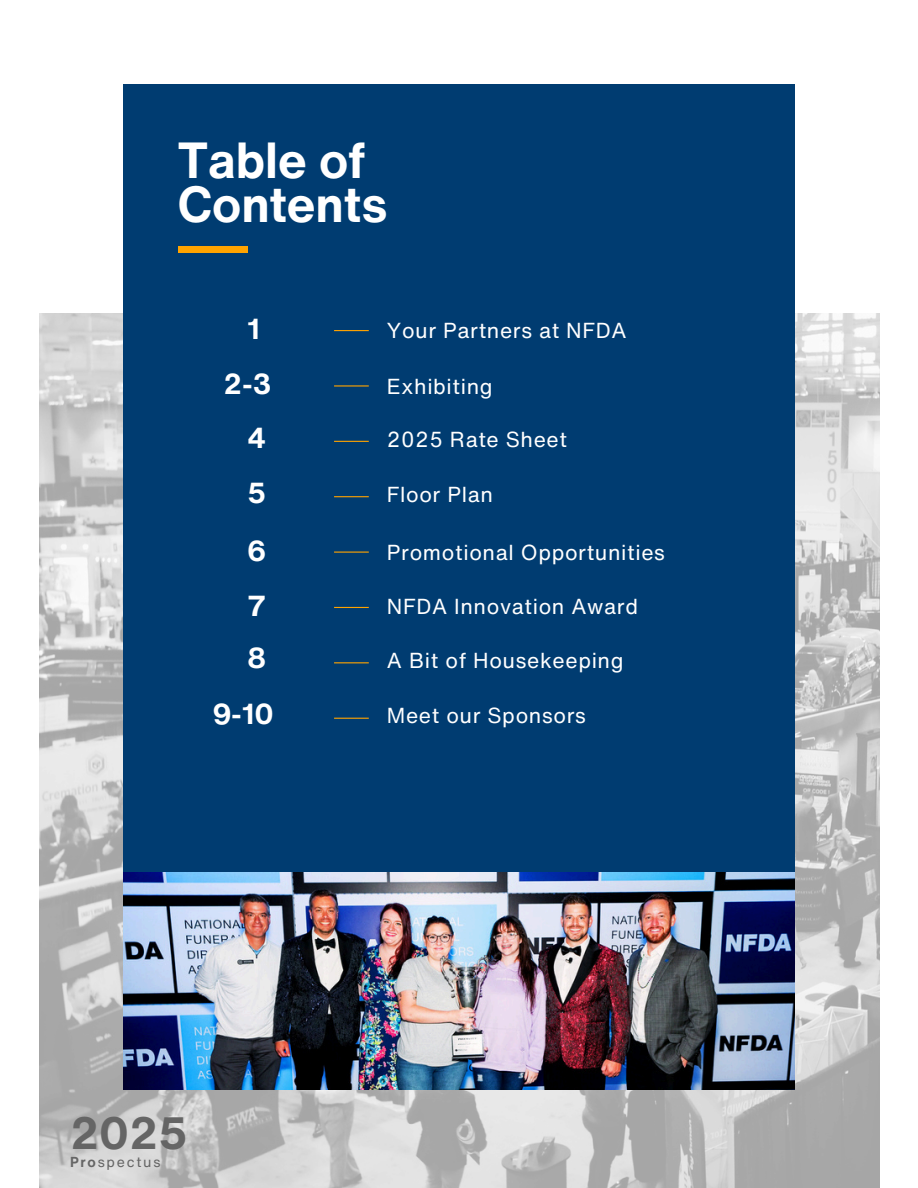
<style>
.page{position:relative;width:918px;height:1188px;background:#fff}
.page>*{position:absolute;margin:0;border:0;box-sizing:border-box;transform-origin:0 0}
.t1{font:700 49.35px/43.8px "Helvetica Now Text";color:#fff}
.t2{font:700 44.1px "Helvetica Now Text";color:#656565}
.t3{font:700 28.2px "Helvetica Now Text";color:#fff}
.t4{font:21.15px "Helvetica Now Text";letter-spacing:.03em;color:#fff}
.t5{font:14.1px "Helvetica Now Text";letter-spacing:.125em;color:#656565}
.s1{font-weight:700}
</style>
<div class="page">
<img style="left:39px;top:313px;width:840px;height:875px">
<img style="left:123px;top:871px;width:672px;height:218px">
<div style="left:123px;top:84px;width:672px;height:787px;background:#003c71"></div>
<div style="left:178px;top:246px;width:69px;height:7px;background:#ffa300"></div>
<hr style="left:334px;top:330px;width:35px;height:1px;background:#ffa300">
<hr style="left:334px;top:385px;width:35px;height:2px;background:#ffa300">
<hr style="left:334px;top:441px;width:35px;height:1px;background:#ffa300">
<hr style="left:334px;top:496px;width:35px;height:1px;background:#ffa300">
<hr style="left:334px;top:552px;width:35px;height:1px;background:#ffa300">
<hr style="left:334px;top:607px;width:35px;height:1px;background:#ffa300">
<hr style="left:334px;top:662px;width:35px;height:1px;background:#ffa300">
<hr style="left:334px;top:718px;width:35px;height:1px;background:#ffa300">
<h1 class="t1" style="left:178px;top:137px;width:211px">Table of<br>Contents</h1>
<p class="t3" style="left:247px;top:307px;width:14px">1</p>
<h2 class="t4" style="left:387px;top:315px;width:241px">Your Partners at NFDA</h2>
<p class="t3" style="left:223px;top:362px;width:49px">2-3</p>
<p class="t4" style="left:387px;top:370px;width:107px">Exhibiting</p>
<p class="t3" style="left:247px;top:417px;width:20px">4</p>
<p class="t4" style="left:387px;top:424px;width:182px">2025 Rate Sheet</p>
<p class="t3" style="left:247px;top:472px;width:20px">5</p>
<h2 class="t4" style="left:387px;top:478px;width:108px">Floor Plan</h2>
<p class="t3" style="left:247px;top:530px;width:20px">6</p>
<h3 class="t4" style="left:387px;top:536px;width:280px">Promotional Opportunities</h3>
<p class="t3" style="left:247px;top:585px;width:20px">7</p>
<h3 class="t4" style="left:387px;top:590px;width:253px">NFDA Innovation Award</h3>
<p class="t3" style="left:247px;top:637px;width:20px">8</p>
<h3 class="t4" style="left:387px;top:645px;width:238px">A Bit of Housekeeping</h3>
<p class="t3" style="left:213px;top:693px;width:62px">9-10</p>
<h3 class="t4" style="left:387px;top:699px;width:200px">Meet our Sponsors</h3>
<p class="t2" style="left:70px;top:1100px;width:119px">2025</p>
<h3 class="t5" style="left:70px;top:1151px;width:92px"><span class="s1">Pro</span>spectus</h3>
</div>
